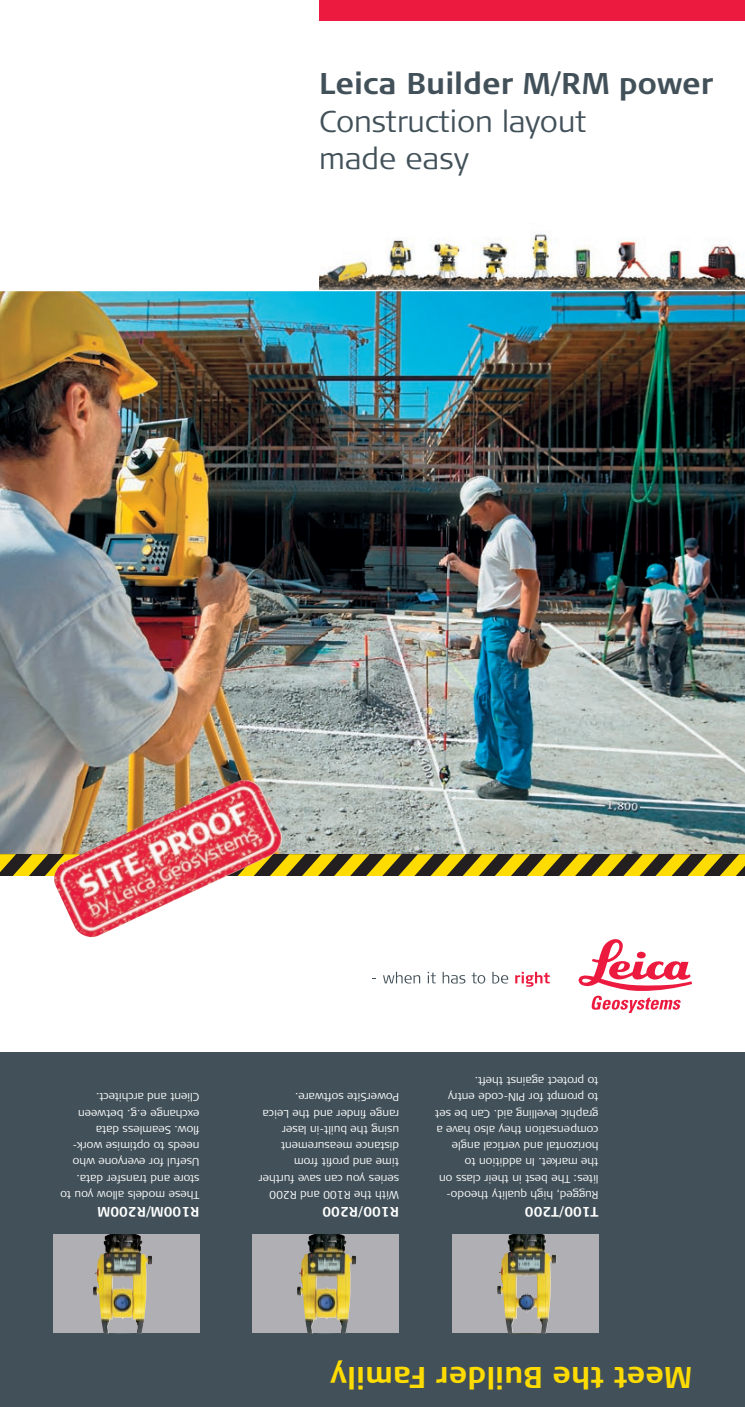
<style>
.page{position:relative;width:745px;height:1407px;background:#fff}
.page>*{position:absolute;margin:0;border:0;box-sizing:border-box;transform-origin:0 0}
.t1{font:300 30px/37.5px "Signa Column";color:#425159}
.t2{font:700 30px "Signa Column";color:#425159}
.t3{font:700 30px "Signa Column";color:#ffdc01}
.t4{font:700 13.75px "Signa Column";color:#fff}
.t5{font:300 11.25px/16.2px "Signa Column";color:#fff}
</style>
<div class="page">
<img style="left:0;top:291px;width:744px;height:563px">
<svg style="left:383px;top:972px;width:37px;height:11px"></svg>
<svg style="left:427px;top:972px;width:8px;height:11px"></svg>
<svg style="left:442px;top:972px;width:23px;height:11px"></svg>
<svg style="left:471px;top:972px;width:14px;height:11px"></svg>
<svg style="left:492px;top:972px;width:16px;height:11px"></svg>
<svg style="left:515px;top:972px;width:34px;height:15px"></svg>
<svg style="left:578px;top:939px;width:113px;height:74px"></svg>
<svg style="left:0;top:854px;width:744px;height:21px;background:#907c10"></svg>
<img style="left:320px;top:233px;width:424px;height:57px">
<div style="left:319px;top:0;width:425px;height:21px;background:#ed1a40"></div>
<img style="left:51px;top:778px;width:234px;height:159px">
<div style="left:0;top:1052px;width:744px;height:355px;background:#425159"></div>
<div style="left:452px;top:1234px;width:146px;height:99px;background:#b0afb3"></div>
<img style="left:497px;top:1234px;width:59px;height:99px">
<div style="left:252px;top:1234px;width:147px;height:99px;background:#b0afb3"></div>
<img style="left:297px;top:1236px;width:59px;height:97px">
<div style="left:53px;top:1234px;width:146px;height:99px;background:#b0afb3"></div>
<img style="left:93px;top:1236px;width:59px;height:97px">
<h1 class="t2" style="left:319px;top:66px;width:395px">Leica Builder M/RM power</h1>
<h1 class="t1" style="left:319px;top:103px;width:269px">Construction layout made easy</h1>
<p class="t5" style="left:199px;top:1203px;width:141px;rotate:-180deg">These models allow you to store and transfer data.<br>Useful for everyone who needs to optimise work&shy;flow. Seamless data exchange e.g. between<br>Client and architect.</p>
<p class="t4" style="left:199px;top:1220px;width:103px;rotate:-180deg">R100M/R200M</p>
<p class="t5" style="left:399px;top:1203px;width:142px;rotate:-180deg">With the R100 and R200 series you can save further time and profit from distance measurement using the built-in laser range finder and the Leica<br>PowerSite software.</p>
<p class="t4" style="left:399px;top:1220px;width:78px;rotate:-180deg">R100/R200</p>
<p class="t5" style="left:598px;top:1203px;width:165px;rotate:-180deg">Rugged, high quality theodo&shy;lites: The best in their class on the market. In addition to horizontal and vertical angle compensation they also have a graphic levelling aid. Can be set to prompt for PIN-code entry to protect against theft.</p>
<p class="t4" style="left:598px;top:1220px;width:75px;rotate:-180deg">T100/T200</p>
<h1 class="t3" style="left:691px;top:1395px;width:363px;rotate:-180deg">Meet the Builder Family</h1>
</div>
